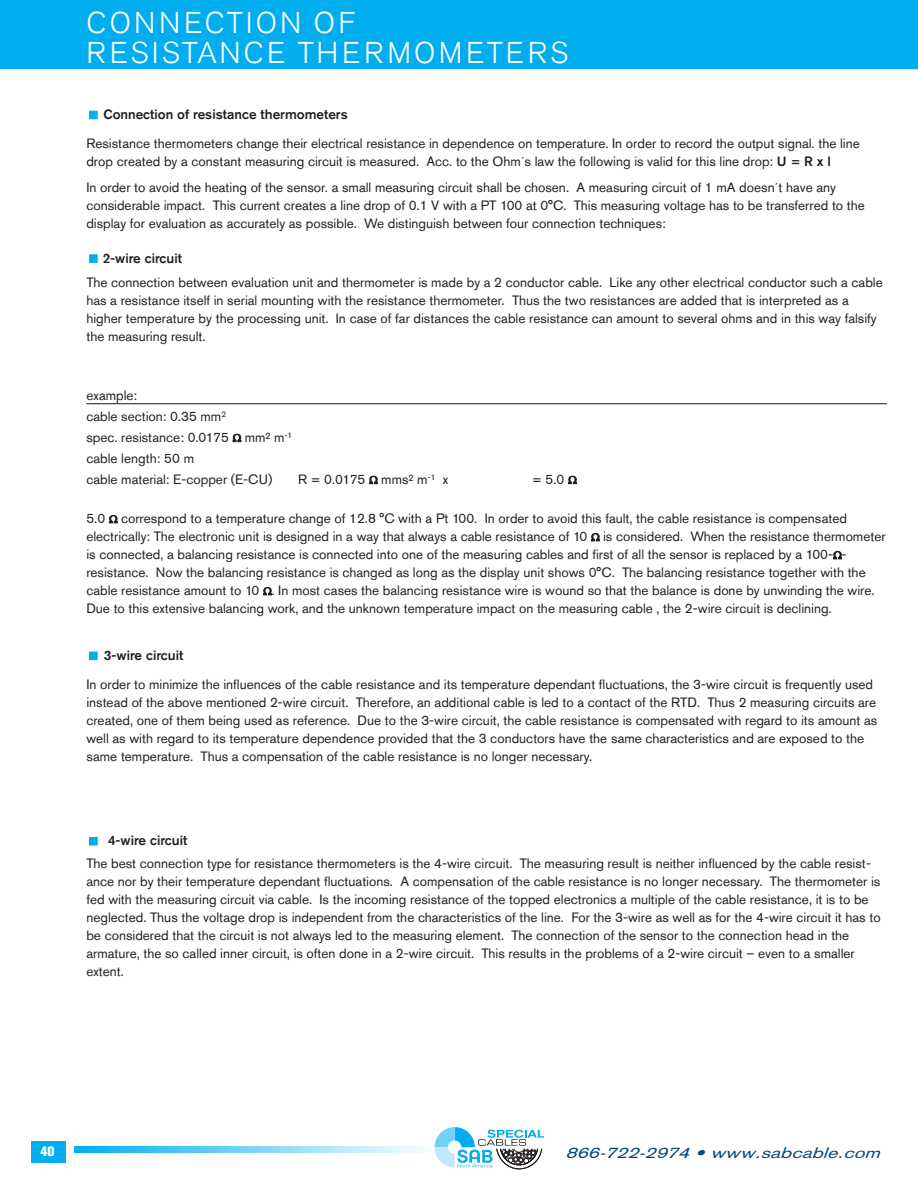
<style>
.page{position:relative;width:918px;height:1188px;background:#fff}
.page>*{position:absolute;margin:0;border:0;box-sizing:border-box;transform-origin:0 0}
.t1{font:300 30px "Akzidenz Grotesk Std";letter-spacing:.105em;color:#fff}
.t2{font:italic 15px "Akzidenz Grotesk";letter-spacing:.015em;color:#004a7f;scale:1.3 1}
.t3{font:13.5px/18px "Akzidenz Grotesk Std";color:#231f20}
.t4{font:500 13.5px "Akzidenz Grotesk Std";color:#231f20}
.t5{font:800 13.5px "Akzidenz Grotesk BQ";color:#fff}
.s1{font-weight:500}
</style>
<div class="page">
<svg style="left:435px;top:1127px;width:109px;height:43px"></svg>
<svg style="left:75px;top:1146px;width:347px;height:7px;background:#7ad4f6"></svg>
<div style="left:32px;top:1141px;width:34px;height:22px;background:#00aeef"></div>
<div style="left:0;top:0;width:918px;height:68px;background:#00aeef"></div>
<hr style="left:86px;top:403px;width:801px;height:1px;background:#231f20">
<p class="t1" style="left:87px;top:6px;width:270px">CONNECTION OF</p>
<p class="t1" style="left:87px;top:36px;width:483px">RESISTANCE THERMOMETERS</p>
<p class="t4" style="left:103px;top:106px;width:246px">Connection of resistance thermometers</p>
<p class="t3" style="left:86px;top:134px;width:775px">Resistance thermometers change their electrical resistance in dependence on temperature. In order to record the output signal. the line drop created by a constant measuring circuit is measured. Acc. to the Ohm´s law the following is valid for this line drop: <span class="s1">U = R x l</span></p>
<p class="t3" style="left:86px;top:179px;width:780px">In order to avoid the heating of the sensor. a small measuring circuit shall be chosen. A measuring circuit of 1 mA doesn´t have any considerable impact. This current creates a line drop of 0.1 V with a PT 100 at 0°C. This measuring voltage has to be transferred to the display for evaluation as accurately as possible. We distinguish between four connection techniques:</p>
<p class="t4" style="left:103px;top:250px;width:81px">2-wire circuit</p>
<p class="t3" style="left:86px;top:273px;width:798px">The connection between evaluation unit and thermometer is made by a 2 conductor cable. Like any other electrical conductor such a cable has a resistance itself in serial mounting with the resistance thermometer. Thus the two resistances are added that is interpreted as a higher temperature by the processing unit. In case of far distances the cable resistance can amount to several ohms and in this way falsify the measuring result.</p>
<p class="t3" style="left:86px;top:386px;width:52px">example:</p>
<p class="t3" style="left:86px;top:407px;width:141px">cable section: 0.35 mm<sup>2</sup></p>
<p class="t3" style="left:86px;top:428px;width:207px">spec. resistance: 0.0175 mm² m<sup>-1</sup></p>
<p class="t3" style="left:86px;top:449px;width:109px">cable length: 50 m</p>
<p class="t3" style="left:86px;top:470px;width:188px">cable material: E-copper (E-CU)</p>
<p class="t3" style="left:298px;top:470px;width:151px">R = 0.0175 mms² m<sup>-1</sup> x</p>
<p class="t3" style="left:532px;top:470px;width:34px">= 5.0</p>
<p class="t3" style="left:86px;top:509px;width:801px">5.0 correspond to a temperature change of 12.8 °C with a Pt 100. In order to avoid this fault, the cable resistance is compensated electrically: The electronic unit is designed in a way that always a cable resistance of 10 is considered. When the resistance thermometer is connected, a balancing resistance is connected into one of the measuring cables and first of all the sensor is replaced by a 100- - resistance. Now the balancing resistance is changed as long as the display unit shows 0°C. The balancing resistance together with the cable resistance amount to 10 . In most cases the balancing resistance wire is wound so that the balance is done by unwinding the wire.<br>Due to this extensive balancing work, and the unknown temperature impact on the measuring cable , the 2-wire circuit is declining.</p>
<p class="t4" style="left:104px;top:647px;width:81px">3-wire circuit</p>
<p class="t3" style="left:86px;top:675px;width:792px">In order to minimize the influences of the cable resistance and its temperature dependant fluctuations, the 3-wire circuit is frequently used instead of the above mentioned 2-wire circuit. Therefore, an additional cable is led to a contact of the RTD. Thus 2 measuring circuits are created, one of them being used as reference. Due to the 3-wire circuit, the cable resistance is compensated with regard to its amount as well as with regard to its temperature dependence provided that the 3 conductors have the same characteristics and are exposed to the same temperature. Thus a compensation of the cable resistance is no longer necessary.</p>
<p class="t4" style="left:108px;top:832px;width:81px">4-wire circuit</p>
<p class="t3" style="left:86px;top:854px;width:796px">The best connection type for resistance thermometers is the 4-wire circuit. The measuring result is neither influenced by the cable resist&shy;ance nor by their temperature dependant fluctuations. A compensation of the cable resistance is no longer necessary. The thermometer is fed with the measuring circuit via cable. Is the incoming resistance of the topped electronics a multiple of the cable resistance, it is to be neglected. Thus the voltage drop is independent from the characteristics of the line. For the 3-wire as well as for the 4-wire circuit it has to be considered that the circuit is not always led to the measuring element. The connection of the sensor to the connection head in the armature, the so called inner circuit, is often done in a 2-wire circuit. This results in the problems of a 2-wire circuit – even to a smaller extent.</p>
<p class="t5" style="left:40px;top:1143px;width:16px">40</p>
<p class="t2" style="left:566px;top:1144px;width:243px">866-722-2974 • www.sabcable.com</p>
</div>
